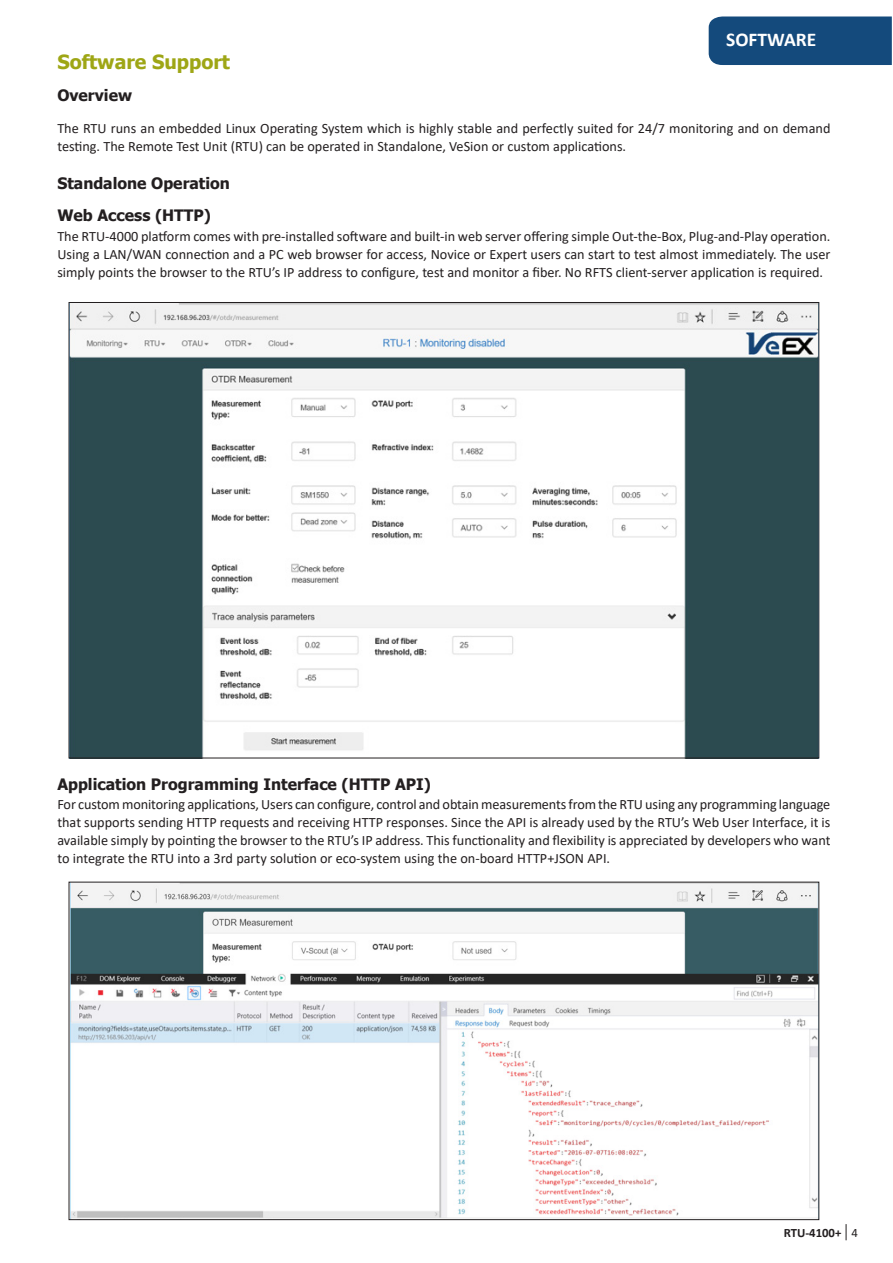
<style>
.page{position:relative;width:893px;height:1263px;background:#fff}
.page>*{position:absolute;margin:0;border:0;box-sizing:border-box;transform-origin:0 0}
.t1{font:700 19.5px "Tahoma";color:#9ea615}
.t2{font:700 19.5px "Calibri";color:#fff}
.t3{font:700 15.75px/32.4px "Tahoma";color:#231f20}
.t4{font:14.25px/18px "Calibri";color:#231f20;text-align:justify}
.t5{font:700 12.75px "Calibri";color:#231f20}
.s1{font-weight:400}
</style>
<div class="page">
<svg style="left:846px;top:1224px;width:1px;height:16px"></svg>
<div style="left:709px;top:17px;width:183px;height:48px;background:#144a7c"></div>
<img style="left:71px;top:304px;width:746px;height:452px">
<img style="left:71px;top:884px;width:746px;height:334px">
<h1 class="t2" style="left:726px;top:26px;width:92px">SOFTWARE</h1>
<h1 class="t1" style="left:57px;top:48px;width:174px">Software Support</h1>
<p class="t3" style="left:57px;top:80px;width:76px">Overview</p>
<p class="t4" style="left:57px;top:119px;width:775px">The RTU runs an embedded Linux Operating System which is highly stable and perfectly suited for 24/7 monitoring and on demand testing. The Remote Test Unit (RTU) can be operated in Standalone, VeSion or custom applications.</p>
<p class="t3" style="left:57px;top:167px;width:174px">Standalone Operation<br>Web Access (HTTP)</p>
<p class="t4" style="left:57px;top:226px;width:775px">The RTU-4000 platform comes with pre-installed software and built-in web server offering simple Out-the-Box, Plug-and-Play operation.<br>Using a LAN/WAN connection and a PC web browser for access, Novice or Expert users can start to test almost immediately. The user simply points the browser to the RTU’s IP address to configure, test and monitor a fiber. No RFTS client-server application is required.</p>
<p class="t3" style="left:57px;top:768px;width:375px">Application Programming Interface (HTTP API)</p>
<p class="t4" style="left:57px;top:795px;width:775px">For custom monitoring applications, Users can configure, control and obtain measurements from the RTU using any programming language that supports sending HTTP requests and receiving HTTP responses. Since the API is already used by the RTU’s Web User Interface, it is available simply by pointing the browser to the RTU’s IP address. This functionality and flexibility is appreciated by developers who want to integrate the RTU into a 3rd party solution or eco-system using the on-board HTTP+JSON API.</p>
<p class="t5" style="left:784px;top:1223px;width:76px">RTU-4100+ <span class="s1">4</span></p>
</div>
